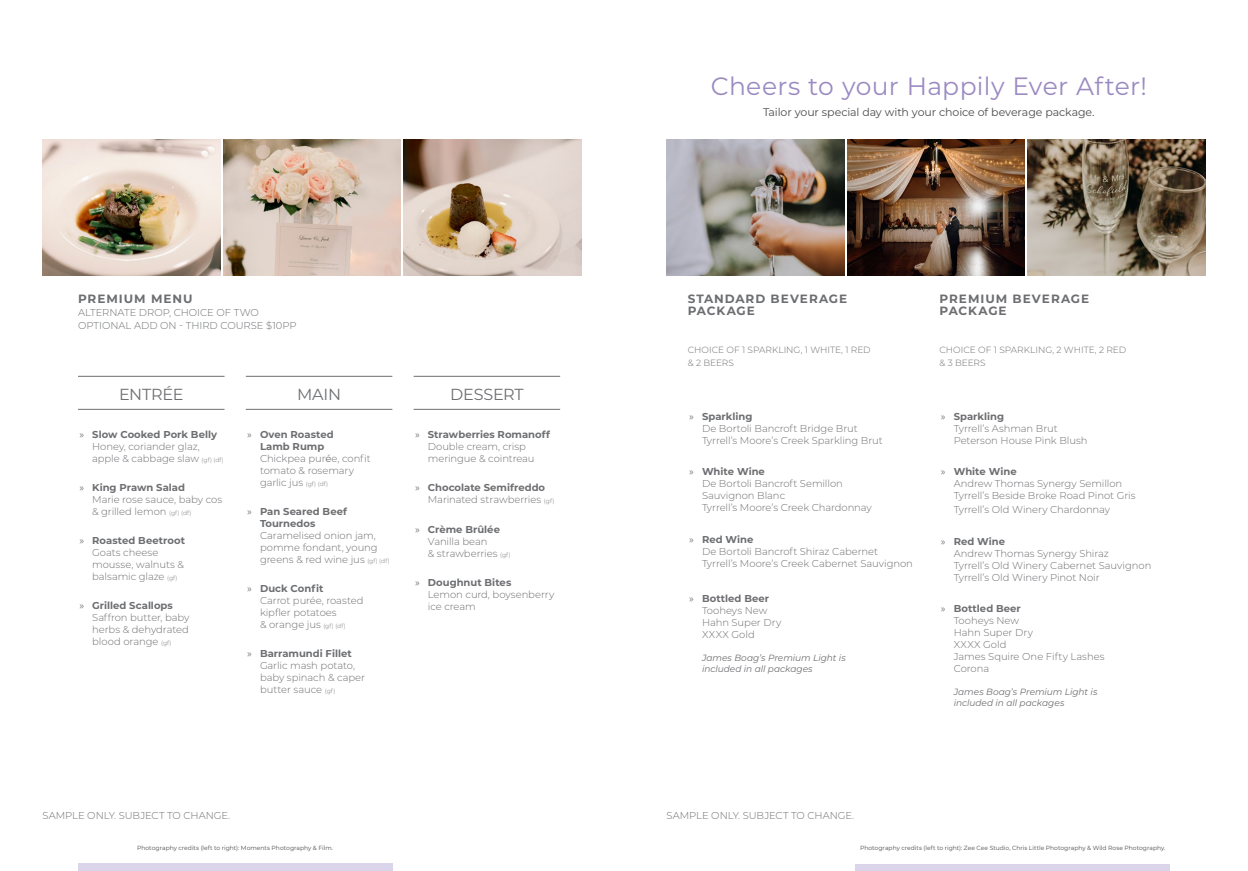
<style>
.page{position:relative;width:1248px;height:871px;background:#fff}
.page>*{position:absolute;margin:0;border:0;box-sizing:border-box;transform-origin:0 0}
.t1{font:25px "Montserrat";letter-spacing:.01em;color:#9b8ac1}
.t2{font:16px "Montserrat";letter-spacing:-.01em;color:#6d6e71}
.t3{font:700 12px/12px "Montserrat";letter-spacing:.08em;color:#6d6e71}
.t4{font:11px "Montserrat";letter-spacing:-.01em;color:#4a4c4b}
.t5{font:300 10px/12px "Montserrat";letter-spacing:-.005em;color:#6d6e71}
.t6{font:700 10px/12px "Montserrat";color:#6d6e71}
.t7{font:italic 9px/10.8px "Montserrat";color:#6d6e71}
.t8{font:300 9px/13px "Montserrat";color:#6d6e71}
.t9{font:6px "Montserrat";letter-spacing:.005em;color:#4a4c4b}
.s1{font-weight:400}
.s2{font-weight:700}
.s3{font-size:6px}
</style>
<div class="page">
<div style="left:855px;top:863px;width:314px;height:7px;background:#dad5ea"></div>
<div style="left:78px;top:863px;width:314px;height:7px;background:#dad5ea"></div>
<img style="left:43px;top:140px;width:177px;height:135px">
<img style="left:223px;top:140px;width:178px;height:135px">
<img style="left:403px;top:140px;width:178px;height:135px">
<img style="left:666px;top:140px;width:178px;height:135px">
<img style="left:1027px;top:140px;width:178px;height:135px">
<img style="left:847px;top:140px;width:177px;height:135px">
<hr style="left:78px;top:408px;width:146px;height:1px;background:#6d6e71">
<hr style="left:78px;top:375px;width:146px;height:1px;background:#6d6e71">
<hr style="left:246px;top:408px;width:146px;height:1px;background:#6d6e71">
<hr style="left:246px;top:375px;width:146px;height:1px;background:#6d6e71">
<hr style="left:413px;top:408px;width:147px;height:1px;background:#6d6e71">
<hr style="left:413px;top:375px;width:147px;height:1px;background:#6d6e71">
<p class="t3" style="left:78px;top:292px;width:116px">PREMIUM MENU</p>
<p class="t5" style="left:78px;top:306px;width:220px;line-height:13px">ALTERNATE DROP, CHOICE OF TWO<br>OPTIONAL ADD ON - THIRD COURSE $10PP</p>
<h2 class="t2" style="left:119px;top:383px;width:66px">ENTRÉE</h2>
<h2 class="t2" style="left:297px;top:383px;width:45px">MAIN</h2>
<h2 class="t2" style="left:450px;top:383px;width:75px">DESSERT</h2>
<p class="t5" style="left:92px;top:428px;width:133px;text-indent:-13px"><span class="s1">»</span> <span class="s2">Slow Cooked Pork Belly<br></span>Honey, coriander glaz, apple &amp; cabbage slaw <span class="s3">(gf) (df)</span></p>
<p class="t5" style="left:92px;top:481px;width:131px;text-indent:-13px"><span class="s1">»</span> <span class="s2">King Prawn Salad<br></span>Marie rose sauce, baby cos &amp; grilled lemon <span class="s3">(gf) (df)</span></p>
<p class="t5" style="left:92px;top:534px;width:94px;text-indent:-13px"><span class="s1">»</span> <span class="s2">Roasted Beetroot<br></span>Goats cheese mousse, walnuts &amp; balsamic glaze <span class="s3">(gf)</span></p>
<p class="t5" style="left:92px;top:599px;width:99px;text-indent:-13px"><span class="s1">»</span> <span class="s2">Grilled Scallops<br></span>Saffron butter, baby herbs &amp; dehydrated blood orange <span class="s3">(gf)</span></p>
<p class="t5" style="left:260px;top:428px;width:112px;text-indent:-13px"><span class="s1">»</span> <span class="s2">Oven Roasted<br>Lamb Rump<br></span>Chickpea pur<span class="s1">é</span>e, confit tomato &amp; rosemary garlic jus <span class="s3">(gf) (df)</span></p>
<p class="t6" style="left:260px;top:505px;width:88px;text-indent:-13px"><span class="s1">»</span> Pan Seared Beef<br>Tournedos</p>
<p class="t5" style="left:260px;top:529px;width:131px">Caramelised onion jam, pomme fondant, young greens &amp; red wine jus <span class="s3">(gf) (df)</span></p>
<p class="t5" style="left:260px;top:582px;width:105px;text-indent:-13px"><span class="s1">»</span> <span class="s2">Duck Confit<br></span>Carrot purée, roasted kipfler potatoes<br>&amp; orange jus <span class="s3">(gf) (df)</span></p>
<p class="t5" style="left:260px;top:647px;width:107px;text-indent:-13px"><span class="s1">»</span> <span class="s2">Barramundi Fillet<br></span>Garlic mash potato, baby spinach &amp; caper butter sauce <span class="s3">(gf)</span></p>
<p class="t5" style="left:428px;top:428px;width:124px;text-indent:-13px"><span class="s1">»</span> <span class="s2">Strawberries Romanoff<br></span>Double cream, crisp meringue &amp; cointreau</p>
<p class="t5" style="left:428px;top:481px;width:128px;text-indent:-13px"><span class="s1">»</span> <span class="s2">Chocolate Semifreddo<br></span>Marinated strawberries <span class="s3">(gf)</span></p>
<p class="t5" style="left:428px;top:523px;width:84px;text-indent:-13px"><span class="s1">»</span> <span class="s2">Crème Brûlée<br></span>Vanilla bean<br>&amp; strawberries <span class="s3">(gf)</span></p>
<p class="t5" style="left:428px;top:576px;width:128px;text-indent:-13px"><span class="s1">»</span> <span class="s2">Doughnut Bites<br></span>Lemon curd, boysenberry ice cream</p>
<h1 class="t1" style="left:711px;top:69px;width:437px">Cheers to your Happily Ever After!</h1>
<p class="t4" style="left:763px;top:104px;width:333px">Tailor your special day with your choice of beverage package.</p>
<p class="t3" style="left:687px;top:292px;width:161px">STANDARD BEVERAGE<br>PACKAGE</p>
<p class="t3" style="left:939px;top:292px;width:151px">PREMIUM BEVERAGE<br>PACKAGE</p>
<p class="t8" style="left:687px;top:342px;width:184px">CHOICE OF 1 SPARKLING, 1 WHITE, 1 RED &amp; 2 BEERS</p>
<p class="t8" style="left:939px;top:342px;width:188px">CHOICE OF 1 SPARKLING, 2 WHITE, 2 RED &amp; 3 BEERS</p>
<p class="t5" style="left:702px;top:409px;width:182px;text-indent:-13px"><span class="s1">»</span> <span class="s2">Sparkling<br></span>De Bortoli Bancroft Bridge Brut<br>Tyrrell’s Moore’s Creek Sparkling Brut</p>
<p class="t5" style="left:702px;top:465px;width:171px;text-indent:-13px"><span class="s1">»</span> <span class="s2">White Wine<br></span>De Bortoli Bancroft Semillon<br>Sauvignon Blanc<br>Tyrrell’s Moore’s Creek Chardonnay</p>
<p class="t5" style="left:702px;top:533px;width:212px;text-indent:-13px"><span class="s1">»</span> <span class="s2">Red Wine<br></span>De Bortoli Bancroft Shiraz Cabernet<br>Tyrrell’s Moore’s Creek Cabernet Sauvignon</p>
<p class="t5" style="left:702px;top:592px;width:81px;text-indent:-13px"><span class="s1">»</span> <span class="s2">Bottled Beer<br></span>Tooheys New<br>Hahn Super Dry<br>XXXX Gold</p>
<p class="t7" style="left:702px;top:651px;width:145px">James Boag’s Premium Light is included in all packages</p>
<p class="t5" style="left:953px;top:409px;width:135px;text-indent:-13px"><span class="s1">»</span> <span class="s2">Sparkling<br></span>Tyrrell’s Ashman Brut<br>Peterson House Pink Blush</p>
<p class="t5" style="left:953px;top:465px;width:183px;text-indent:-13px"><span class="s1">»</span> <span class="s2">White Wine<br></span>Andrew Thomas Synergy Semillon<br>Tyrrell’s Beside Broke Road Pinot Gris</p>
<p class="t5" style="left:953px;top:502px;width:158px">Tyrrell’s Old Winery Chardonnay</p>
<p class="t5" style="left:953px;top:534px;width:199px;text-indent:-13px"><span class="s1">»</span> <span class="s2">Red Wine<br></span>Andrew Thomas Synergy Shiraz<br>Tyrrell’s Old Winery Cabernet Sauvignon<br>Tyrrell’s Old Winery Pinot Noir</p>
<p class="t5" style="left:953px;top:602px;width:152px;text-indent:-13px"><span class="s1">»</span> <span class="s2">Bottled Beer<br></span>Tooheys New<br>Hahn Super Dry<br>XXXX Gold<br>James Squire One Fifty Lashes<br>Corona</p>
<p class="t7" style="left:953px;top:686px;width:145px">James Boag’s Premium Light is included in all packages</p>
<p class="t5" style="left:43px;top:808px;width:189px">SAMPLE ONLY. SUBJECT TO CHANGE.</p>
<p class="t5" style="left:666px;top:808px;width:189px">SAMPLE ONLY. SUBJECT TO CHANGE.</p>
<p class="t9" style="left:137px;top:843px;width:197px">Photography credits (left to right): Moments Photography &amp; Film.</p>
<p class="t9" style="left:860px;top:843px;width:307px">Photography credits (left to right): Zee Cee Studio, Chris Little Photography &amp; Wild Rose Photography.</p>
</div>
